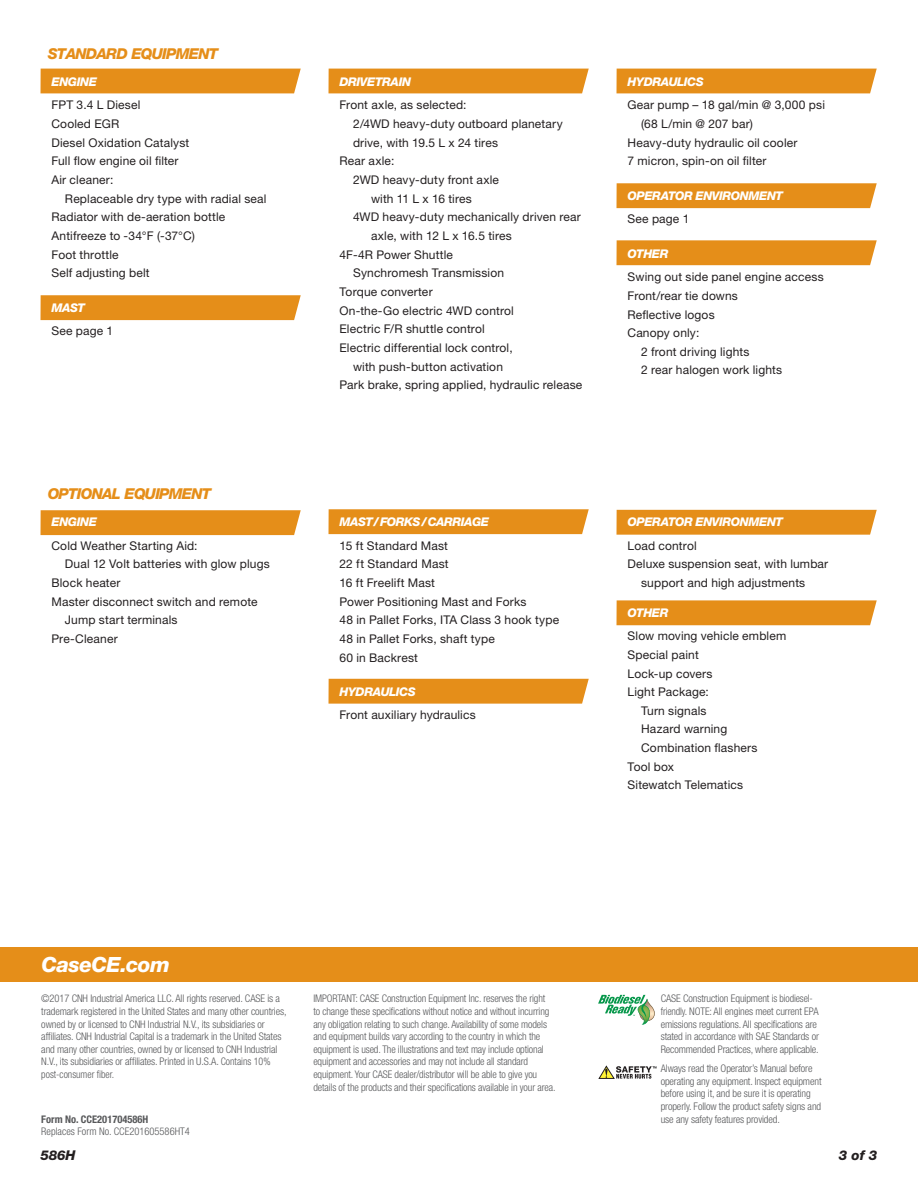
<style>
.page{position:relative;width:918px;height:1188px;background:#fff}
.page>*{position:absolute;margin:0;border:0;box-sizing:border-box;transform-origin:0 0}
.Callout_Side_bar_Tit{font:italic 800 21px "Helvetica Neue LT Std";letter-spacing:-.025em;color:#fff}
.Beat_Major_Headers{font:italic 800 15px "Helvetica Neue LT Std";letter-spacing:-.05em;color:#e58e19}
.t1{font:italic 800 13.5px "Helvetica Neue LT Std";letter-spacing:-.01em;color:#231f20}
.Flush_left_-_indent{font:12px "Helvetica Neue LT Std";letter-spacing:.015em;color:#231f20}
.Flush_Left_Indent_Su{font:italic 800 12px "Helvetica Neue LT Std";letter-spacing:-.03em;color:#fff}
.Flush_Left_Indent_la{font:12px "Helvetica Neue LT Std";letter-spacing:.015em;color:#231f20}
.t2{font:300 condensed 10.5px/12.6px "Helvetica Neue LT Std";letter-spacing:-.01em;color:#57585a}
.s1{font-weight:700}
</style>
<div class="page">
<div style="left:40px;top:69px;width:261px;height:24px;background:#e58e19"></div>
<div style="left:616px;top:69px;width:261px;height:24px;background:#e58e19"></div>
<div style="left:616px;top:240px;width:261px;height:25px;background:#e58e19"></div>
<div style="left:616px;top:183px;width:261px;height:25px;background:#e58e19"></div>
<div style="left:40px;top:295px;width:261px;height:25px;background:#e58e19"></div>
<div style="left:328px;top:69px;width:261px;height:24px;background:#e58e19"></div>
<div style="left:40px;top:510px;width:261px;height:25px;background:#e58e19"></div>
<div style="left:616px;top:510px;width:261px;height:25px;background:#e58e19"></div>
<div style="left:616px;top:600px;width:261px;height:25px;background:#e58e19"></div>
<div style="left:328px;top:679px;width:261px;height:25px;background:#e58e19"></div>
<div style="left:328px;top:509px;width:261px;height:25px;background:#e58e19"></div>
<div style="left:0;top:947px;width:918px;height:35px;background:#e58e19"></div>
<svg style="left:598px;top:995px;width:57px;height:30px"></svg>
<svg style="left:599px;top:1066px;width:57px;height:13px"></svg>
<p class="Beat_Major_Headers" style="left:48px;top:44px;width:172px">STANDARD EQUIPMENT</p>
<p class="Flush_Left_Indent_Su" style="left:51px;top:75px;width:47px">ENGINE</p>
<p class="Flush_left_-_indent" style="left:51px;top:98px;width:90px">FPT 3.4 L Diesel</p>
<p class="Flush_left_-_indent" style="left:51px;top:117px;width:69px">Cooled EGR</p>
<p class="Flush_left_-_indent" style="left:51px;top:135px;width:139px">Diesel Oxidation Catalyst</p>
<p class="Flush_left_-_indent" style="left:51px;top:154px;width:129px">Full flow engine oil filter</p>
<p class="Flush_left_-_indent" style="left:51px;top:173px;width:63px">Air cleaner:</p>
<p class="Flush_left_-_indent" style="left:65px;top:191px;width:203px">Replaceable dry type with radial seal</p>
<p class="Flush_left_-_indent" style="left:51px;top:210px;width:175px">Radiator with de-aeration bottle</p>
<p class="Flush_left_-_indent" style="left:51px;top:229px;width:145px">Antifreeze to -34°F (-37°C)</p>
<p class="Flush_left_-_indent" style="left:51px;top:247px;width:69px">Foot throttle</p>
<p class="Flush_left_-_indent" style="left:51px;top:266px;width:100px">Self adjusting belt</p>
<p class="Flush_Left_Indent_Su" style="left:51px;top:301px;width:35px">MAST</p>
<p class="Flush_Left_Indent_la" style="left:51px;top:324px;width:63px">See page 1</p>
<p class="Beat_Major_Headers" style="left:48px;top:485px;width:165px">OPTIONAL EQUIPMENT</p>
<p class="Flush_Left_Indent_Su" style="left:51px;top:515px;width:47px">ENGINE</p>
<p class="Flush_left_-_indent" style="left:51px;top:538px;width:148px">Cold Weather Starting Aid:</p>
<p class="Flush_left_-_indent" style="left:65px;top:557px;width:206px">Dual 12 Volt batteries with glow plugs</p>
<p class="Flush_left_-_indent" style="left:51px;top:575px;width:70px">Block heater</p>
<p class="Flush_left_-_indent" style="left:51px;top:594px;width:208px">Master disconnect switch and remote</p>
<p class="Flush_left_-_indent" style="left:65px;top:613px;width:114px">Jump start terminals</p>
<p class="Flush_left_-_indent" style="left:51px;top:631px;width:68px">Pre-Cleaner</p>
<p class="Callout_Side_bar_Tit" style="left:42px;top:952px;width:130px">CaseCE.com</p>
<p class="Flush_Left_Indent_Su" style="left:340px;top:75px;width:73px">DRIVETRAIN</p>
<p class="Flush_left_-_indent" style="left:340px;top:98px;width:128px">Front axle, as selected:</p>
<p class="Flush_left_-_indent" style="left:353px;top:117px;width:211px">2/4WD heavy-duty outboard planetary</p>
<p class="Flush_left_-_indent" style="left:353px;top:135px;width:146px">drive, with 19.5 L x 24 tires</p>
<p class="Flush_left_-_indent" style="left:340px;top:154px;width:56px">Rear axle:</p>
<p class="Flush_left_-_indent" style="left:353px;top:173px;width:148px">2WD heavy-duty front axle</p>
<p class="Flush_left_-_indent" style="left:371px;top:191px;width:102px">with 11 L x 16 tires</p>
<p class="Flush_left_-_indent" style="left:353px;top:210px;width:229px">4WD heavy-duty mechanically driven rear</p>
<p class="Flush_left_-_indent" style="left:371px;top:229px;width:142px">axle, with 12 L x 16.5 tires</p>
<p class="Flush_left_-_indent" style="left:340px;top:247px;width:115px">4F-4R Power Shuttle</p>
<p class="Flush_left_-_indent" style="left:353px;top:266px;width:153px">Synchromesh Transmission</p>
<p class="Flush_left_-_indent" style="left:340px;top:285px;width:95px">Torque converter</p>
<p class="Flush_left_-_indent" style="left:340px;top:303px;width:176px">On-the-Go electric 4WD control</p>
<p class="Flush_left_-_indent" style="left:340px;top:322px;width:147px">Electric F/R shuttle control</p>
<p class="Flush_left_-_indent" style="left:340px;top:341px;width:175px">Electric differential lock control,</p>
<p class="Flush_left_-_indent" style="left:353px;top:359px;width:151px">with push-button activation</p>
<p class="Flush_left_-_indent" style="left:340px;top:378px;width:244px">Park brake, spring applied, hydraulic release</p>
<p class="Flush_Left_Indent_Su" style="left:628px;top:75px;width:78px">HYDRAULICS</p>
<p class="Flush_left_-_indent" style="left:628px;top:98px;width:199px">Gear pump – 18 gal/min @ 3,000 psi</p>
<p class="Flush_left_-_indent" style="left:641px;top:117px;width:113px">(68 L/min @ 207 bar)</p>
<p class="Flush_left_-_indent" style="left:628px;top:135px;width:171px">Heavy-duty hydraulic oil cooler</p>
<p class="Flush_left_-_indent" style="left:628px;top:154px;width:140px">7 micron, spin-on oil filter</p>
<p class="Flush_Left_Indent_Su" style="left:628px;top:189px;width:157px">OPERATOR ENVIRONMENT</p>
<p class="Flush_left_-_indent" style="left:628px;top:212px;width:63px">See page 1</p>
<p class="Flush_Left_Indent_Su" style="left:628px;top:247px;width:42px">OTHER</p>
<p class="Flush_left_-_indent" style="left:628px;top:270px;width:198px">Swing out side panel engine access</p>
<p class="Flush_left_-_indent" style="left:628px;top:288px;width:112px">Front/rear tie downs</p>
<p class="Flush_left_-_indent" style="left:628px;top:307px;width:89px">Reflective logos</p>
<p class="Flush_left_-_indent" style="left:628px;top:326px;width:73px">Canopy only:</p>
<p class="Flush_left_-_indent" style="left:641px;top:344px;width:110px">2 front driving lights</p>
<p class="Flush_left_-_indent" style="left:641px;top:363px;width:143px">2 rear halogen work lights</p>
<p class="Flush_Left_Indent_Su" style="left:340px;top:515px;width:151px">MAST/FORKS/CARRIAGE</p>
<p class="Flush_left_-_indent" style="left:340px;top:538px;width:110px">15 ft Standard Mast</p>
<p class="Flush_left_-_indent" style="left:340px;top:557px;width:111px">22 ft Standard Mast</p>
<p class="Flush_left_-_indent" style="left:340px;top:575px;width:97px">16 ft Freelift Mast</p>
<p class="Flush_left_-_indent" style="left:340px;top:594px;width:188px">Power Positioning Mast and Forks</p>
<p class="Flush_left_-_indent" style="left:340px;top:613px;width:221px">48 in Pallet Forks, ITA Class 3 hook type</p>
<p class="Flush_left_-_indent" style="left:340px;top:631px;width:157px">48 in Pallet Forks, shaft type</p>
<p class="Flush_left_-_indent" style="left:340px;top:650px;width:80px">60 in Backrest</p>
<p class="Flush_Left_Indent_Su" style="left:340px;top:685px;width:78px">HYDRAULICS</p>
<p class="Flush_left_-_indent" style="left:340px;top:708px;width:138px">Front auxiliary hydraulics</p>
<p class="Flush_Left_Indent_Su" style="left:628px;top:515px;width:157px">OPERATOR ENVIRONMENT</p>
<p class="Flush_left_-_indent" style="left:628px;top:538px;width:71px">Load control</p>
<p class="Flush_left_-_indent" style="left:628px;top:557px;width:202px">Deluxe suspension seat, with lumbar</p>
<p class="Flush_left_-_indent" style="left:641px;top:575px;width:166px">support and high adjustments</p>
<p class="Flush_Left_Indent_Su" style="left:628px;top:606px;width:42px">OTHER</p>
<p class="Flush_left_-_indent" style="left:628px;top:629px;width:160px">Slow moving vehicle emblem</p>
<p class="Flush_left_-_indent" style="left:628px;top:647px;width:73px">Special paint</p>
<p class="Flush_left_-_indent" style="left:628px;top:666px;width:86px">Lock-up covers</p>
<p class="Flush_left_-_indent" style="left:628px;top:685px;width:83px">Light Package:</p>
<p class="Flush_left_-_indent" style="left:641px;top:703px;width:67px">Turn signals</p>
<p class="Flush_left_-_indent" style="left:641px;top:722px;width:88px">Hazard warning</p>
<p class="Flush_left_-_indent" style="left:641px;top:741px;width:118px">Combination flashers</p>
<p class="Flush_left_-_indent" style="left:628px;top:759px;width:48px">Tool box</p>
<p class="Flush_left_-_indent" style="left:628px;top:778px;width:117px">Sitewatch Telematics</p>
<p class="t2" style="left:41px;top:992px;width:247px">©2017 CNH Industrial America LLC. All rights reserved. CASE is a trademark registered in the United States and many other countries, owned by or licensed to CNH Industrial N.V., its subsidiaries or affiliates. CNH Industrial Capital is a trademark in the United States and many other countries, owned by or licensed to CNH Industrial N.V., its subsidiaries or affiliates. Printed in U.S.A. Contains 10% post-consumer fiber.</p>
<p class="t2" style="left:313px;top:992px;width:244px">IMPORTANT: CASE Construction Equipment Inc. reserves the right<br>to change these specifications without notice and without incurring any obligation relating to such change. Availability of some models and equipment builds vary according to the country in which the equipment is used. The illustrations and text may include optional equipment and accessories and may not include all standard equipment. Your CASE dealer/distributor will be able to give you details of the products and their specifications available in your area.</p>
<p class="t2" style="left:661px;top:992px;width:160px">CASE Construction Equipment is biodiesel&shy;friendly. NOTE: All engines meet current EPA emissions regulations. All specifications are stated in accordance with SAE Standards or Recommended Practices, where applicable.</p>
<p class="t2" style="left:661px;top:1062px;width:162px">Always read the Operator’s Manual before operating any equipment. Inspect equipment before using it, and be sure it is operating properly. Follow the product safety signs and use any safety features provided.</p>
<p class="t2" style="left:41px;top:1112px;width:150px"><span class="s1">Form No. CCE201704586H<br></span>Replaces Form No. CCE201605586HT4</p>
<p class="t1" style="left:40px;top:1147px;width:37px">586H</p>
<p class="t1" style="left:839px;top:1147px;width:40px">3 of 3</p>
</div>
